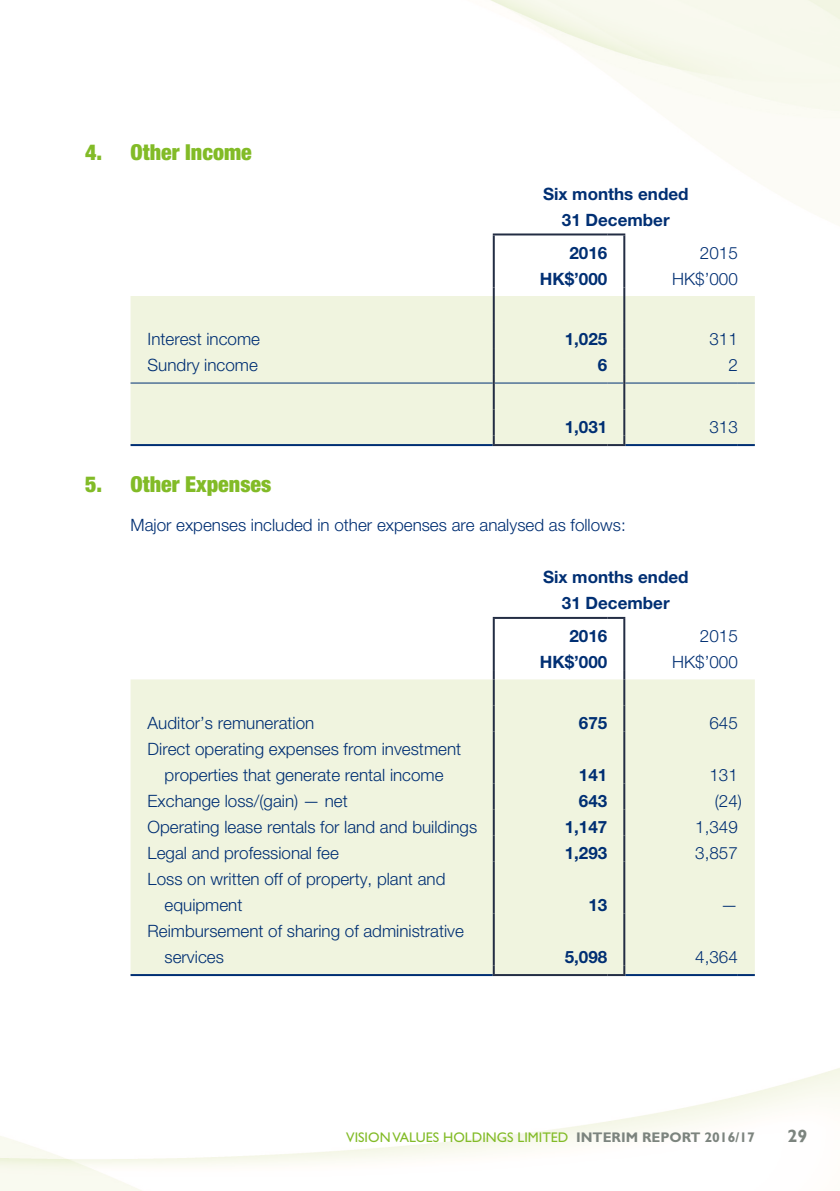
<style>
.page{position:relative;width:840px;height:1191px;background:#fff}
.page>*{position:absolute;margin:0;border:0;box-sizing:border-box;transform-origin:0 0}
._02_H2{font:900 condensed 22px "Helvetica Neue LT Std";color:#82bb27}
.t1{font:700 18px "Gill Sans Std";color:#7c847e}
._00_Body_Text{font:300 17px/26px "Helvetica Neue LT Std";color:#002f73}
._00_Body_Text-2{font:700 17px "Helvetica Neue LT Std";color:#002f73}
.t2{font:14px "Gill Sans Std";color:#82bb27}
.s1{font-weight:700;color:#7c847e}
</style>
<div class="page">
<img style="left:0;top:0;width:839px;height:1191px">
<div style="left:130px;top:296px;width:624px;height:148px;background:#f0f4df"></div>
<hr style="left:130px;top:382px;width:362px;height:1px;background:#002f73">
<hr style="left:494px;top:382px;width:113px;height:1px;background:#002f73">
<hr style="left:625px;top:382px;width:112px;height:1px;background:#002f73">
<svg style="left:737px;top:382px;width:17px;height:1px"></svg>
<hr style="left:130px;top:444px;width:362px;height:2px;background:#002f73">
<hr style="left:625px;top:444px;width:112px;height:2px;background:#002f73">
<svg style="left:737px;top:444px;width:17px;height:2px"></svg>
<hr style="left:492px;top:233px;width:115px;height:2px;background:#232d44">
<svg style="left:607px;top:233px;width:18px;height:2px"></svg>
<hr style="left:492px;top:235px;width:2px;height:52px;background:#232d44">
<svg style="left:492px;top:287px;width:2px;height:9px"></svg>
<hr style="left:492px;top:296px;width:2px;height:26px;background:#232d44">
<hr style="left:492px;top:322px;width:2px;height:26px;background:#232d44">
<hr style="left:492px;top:348px;width:2px;height:26px;background:#232d44">
<svg style="left:492px;top:374px;width:2px;height:9px"></svg>
<hr style="left:492px;top:383px;width:2px;height:26px;background:#232d44">
<hr style="left:492px;top:409px;width:2px;height:26px;background:#232d44">
<svg style="left:492px;top:435px;width:2px;height:9px"></svg>
<hr style="left:623px;top:235px;width:2px;height:52px;background:#232d44">
<svg style="left:623px;top:287px;width:2px;height:9px"></svg>
<hr style="left:623px;top:296px;width:2px;height:26px;background:#232d44">
<hr style="left:623px;top:322px;width:2px;height:26px;background:#232d44">
<hr style="left:623px;top:348px;width:2px;height:26px;background:#232d44">
<svg style="left:607px;top:374px;width:18px;height:9px"></svg>
<hr style="left:623px;top:383px;width:2px;height:26px;background:#232d44">
<hr style="left:623px;top:409px;width:2px;height:26px;background:#232d44">
<hr style="left:492px;top:444px;width:115px;height:2px;background:#232d44">
<svg style="left:607px;top:435px;width:18px;height:11px"></svg>
<div style="left:130px;top:679px;width:624px;height:295px;background:#f0f4df"></div>
<hr style="left:130px;top:974px;width:362px;height:2px;background:#002f73">
<hr style="left:625px;top:974px;width:112px;height:2px;background:#002f73">
<svg style="left:737px;top:974px;width:17px;height:2px"></svg>
<hr style="left:492px;top:617px;width:115px;height:2px;background:#232d44">
<svg style="left:607px;top:617px;width:18px;height:2px"></svg>
<hr style="left:492px;top:619px;width:2px;height:52px;background:#232d44">
<svg style="left:492px;top:671px;width:2px;height:8px"></svg>
<hr style="left:492px;top:679px;width:2px;height:26px;background:#232d44">
<hr style="left:492px;top:705px;width:2px;height:26px;background:#232d44">
<hr style="left:492px;top:731px;width:2px;height:52px;background:#232d44">
<hr style="left:492px;top:783px;width:2px;height:26px;background:#232d44">
<hr style="left:492px;top:809px;width:2px;height:26px;background:#232d44">
<hr style="left:492px;top:835px;width:2px;height:26px;background:#232d44">
<hr style="left:492px;top:861px;width:2px;height:52px;background:#232d44">
<hr style="left:492px;top:913px;width:2px;height:52px;background:#232d44">
<svg style="left:492px;top:965px;width:2px;height:9px"></svg>
<hr style="left:623px;top:619px;width:2px;height:52px;background:#232d44">
<svg style="left:623px;top:671px;width:2px;height:8px"></svg>
<hr style="left:623px;top:679px;width:2px;height:26px;background:#232d44">
<hr style="left:623px;top:705px;width:2px;height:26px;background:#232d44">
<hr style="left:623px;top:731px;width:2px;height:52px;background:#232d44">
<hr style="left:623px;top:783px;width:2px;height:26px;background:#232d44">
<hr style="left:623px;top:809px;width:2px;height:26px;background:#232d44">
<hr style="left:623px;top:835px;width:2px;height:26px;background:#232d44">
<hr style="left:623px;top:861px;width:2px;height:52px;background:#232d44">
<hr style="left:623px;top:913px;width:2px;height:52px;background:#232d44">
<hr style="left:492px;top:974px;width:115px;height:2px;background:#232d44">
<svg style="left:607px;top:965px;width:18px;height:11px"></svg>
<p class="_02_H2" style="left:85px;top:139px;width:168px">4. Other Income</p>
<p class="_00_Body_Text-2" style="left:542px;top:183px;width:147px">Six months ended</p>
<p class="_00_Body_Text-2" style="left:561px;top:209px;width:109px">31 December</p>
<p class="_00_Body_Text-2" style="left:569px;top:242px;width:39px">2016</p>
<p class="_00_Body_Text-2" style="left:539px;top:268px;width:69px">HK$’000</p>
<p class="_00_Body_Text" style="left:699px;top:239px;width:39px">2015</p>
<p class="_00_Body_Text" style="left:671px;top:265px;width:67px">HK$’000</p>
<p class="_00_Body_Text" style="left:147px;top:326px;width:114px">Interest income</p>
<p class="_00_Body_Text-2" style="left:564px;top:328px;width:44px">1,025</p>
<p class="_00_Body_Text" style="left:709px;top:326px;width:30px">311</p>
<p class="_00_Body_Text" style="left:147px;top:352px;width:112px">Sundry income</p>
<p class="_00_Body_Text-2" style="left:597px;top:354px;width:11px">6</p>
<p class="_00_Body_Text" style="left:728px;top:352px;width:11px">2</p>
<p class="_00_Body_Text-2" style="left:564px;top:416px;width:44px">1,031</p>
<p class="_00_Body_Text" style="left:709px;top:413px;width:30px">313</p>
<p class="_02_H2" style="left:85px;top:471px;width:188px">5. Other Expenses</p>
<p class="_00_Body_Text" style="left:130px;top:512px;width:496px">Major expenses included in other expenses are analysed as follows:</p>
<p class="_00_Body_Text-2" style="left:542px;top:567px;width:147px">Six months ended</p>
<p class="_00_Body_Text-2" style="left:561px;top:593px;width:109px">31 December</p>
<p class="_00_Body_Text-2" style="left:569px;top:625px;width:39px">2016</p>
<p class="_00_Body_Text-2" style="left:539px;top:651px;width:69px">HK$’000</p>
<p class="_00_Body_Text" style="left:699px;top:622px;width:39px">2015</p>
<p class="_00_Body_Text" style="left:671px;top:648px;width:67px">HK$’000</p>
<p class="_00_Body_Text" style="left:147px;top:709px;width:168px">Auditor’s remuneration</p>
<p class="_00_Body_Text-2" style="left:578px;top:712px;width:30px">675</p>
<p class="_00_Body_Text" style="left:709px;top:709px;width:30px">645</p>
<p class="_00_Body_Text" style="left:147px;top:735px;width:315px;text-align:center">Direct operating expenses from investment properties that generate rental income</p>
<p class="_00_Body_Text-2" style="left:578px;top:764px;width:30px">141</p>
<p class="_00_Body_Text" style="left:709px;top:761px;width:30px">131</p>
<p class="_00_Body_Text" style="left:147px;top:787px;width:201px">Exchange loss/(gain) — net</p>
<p class="_00_Body_Text-2" style="left:578px;top:790px;width:30px">643</p>
<p class="_00_Body_Text" style="left:714px;top:787px;width:29px">(24)</p>
<p class="_00_Body_Text" style="left:147px;top:813px;width:331px">Operating lease rentals for land and buildings</p>
<p class="_00_Body_Text-2" style="left:564px;top:816px;width:44px">1,147</p>
<p class="_00_Body_Text" style="left:694px;top:813px;width:44px">1,349</p>
<p class="_00_Body_Text" style="left:147px;top:839px;width:193px">Legal and professional fee</p>
<p class="_00_Body_Text-2" style="left:564px;top:842px;width:44px">1,293</p>
<p class="_00_Body_Text" style="left:694px;top:839px;width:44px">3,857</p>
<p class="_00_Body_Text" style="left:164px;top:865px;width:282px;text-indent:-17px">Loss on written off of property, plant and equipment</p>
<p class="_00_Body_Text-2" style="left:588px;top:894px;width:20px">13</p>
<p class="_00_Body_Text" style="left:720px;top:891px;width:18px">—</p>
<p class="_00_Body_Text" style="left:164px;top:917px;width:301px;text-indent:-17px">Reimbursement of sharing of administrative services</p>
<p class="_00_Body_Text-2" style="left:564px;top:946px;width:44px">5,098</p>
<p class="_00_Body_Text" style="left:694px;top:943px;width:44px">4,364</p>
<p class="t2" style="left:346px;top:1129px;width:410px">VISION VALUES HOLDINGS LIMITED <span class="s1">INTERIM REPORT 2016/17</span></p>
<p class="t1" style="left:787px;top:1125px;width:21px">29</p>
</div>
